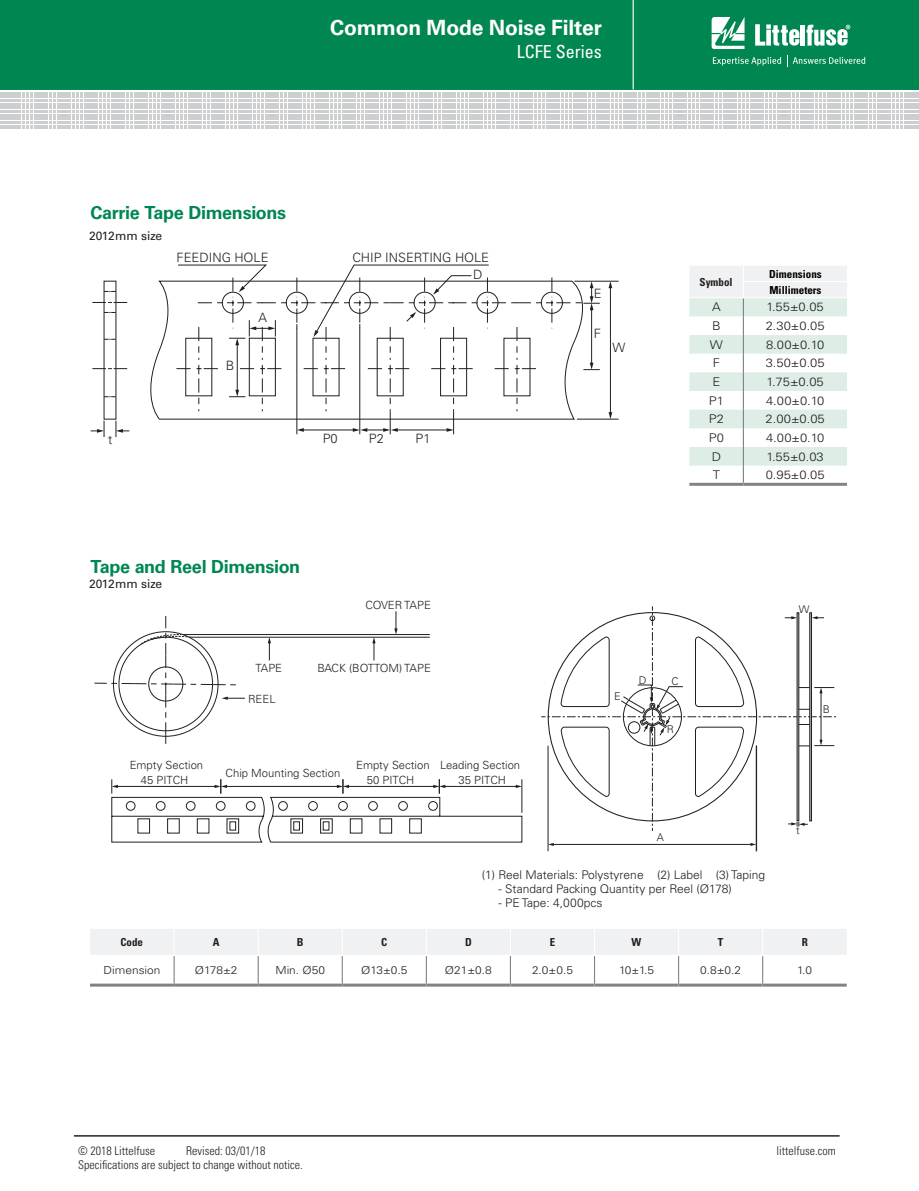
<style>
.page{position:relative;width:919px;height:1191px;background:#fff}
.page>*{position:absolute;margin:0;border:0;box-sizing:border-box;transform-origin:0 0}
.t1{font:700 21px "Univers LT Std";letter-spacing:-.005em;color:#fff}
.Strong_Bold_Body{font:700 18px "Univers LT Std";letter-spacing:-.02em;color:#008751}
.ch_subtitle_L{font:condensed 18px "Univers LT Std";color:#fff}
.t2{font:300 12.9px/17px "Univers LT Std";color:#231f20}
.table_txt{font:300 12px "Univers LT Std";color:#231f20;scale:1.08 1}
.table_txt-2{font:300 12px "Univers LT Std";color:#231f20}
.t3{font:300 condensed 12px "Univers LT Std";color:#231f20}
.Series_Page_Heading{font:12px "Univers LT Std";color:#231f20}
.t4{font:300 11.25px "Univers LT Std";color:#231f20}
.table_txt-3{font:300 10.95px "Univers LT Std";color:#231f20;scale:1.08 1}
.table_hd_ld10_5{font:700 condensed 10.95px "Univers LT Std";color:#000}
.table_hd_ld10_5-2{font:700 condensed 10.95px "Univers LT Std";color:#231f20}
.t5{font:300 10.65px "Univers LT Std";color:#231f20}
</style>
<div class="page">
<svg style="left:0;top:0;width:919px;height:127px;background:#45a27d"></svg>
<hr style="left:74px;top:1135px;width:765px;height:1px;background:#231f20">
<hr style="left:183px;top:634px;width:247px;height:1px;background:#231f20">
<hr style="left:190px;top:637px;width:240px;height:1px;background:#231f20">
<svg style="left:268px;top:637px;width:3px;height:23px"></svg>
<svg style="left:94px;top:616px;width:151px;height:128px"></svg>
<svg style="left:372px;top:637px;width:3px;height:23px"></svg>
<svg style="left:394px;top:611px;width:3px;height:23px"></svg>
<svg style="left:111px;top:779px;width:411px;height:63px"></svg>
<hr style="left:547px;top:745px;width:1px;height:106px;background:#231f20">
<hr style="left:552px;top:844px;width:199px;height:1px;background:#231f20">
<svg style="left:548px;top:843px;width:5px;height:3px"></svg>
<svg style="left:750px;top:843px;width:6px;height:3px"></svg>
<hr style="left:756px;top:745px;width:1px;height:106px;background:#231f20">
<svg style="left:541px;top:606px;width:296px;height:225px"></svg>
<svg style="left:90px;top:929px;width:756px;height:54px"></svg>
<hr style="left:173px;top:929px;width:2px;height:25px;background:#fff">
<hr style="left:257px;top:956px;width:2px;height:27px;background:#808285">
<hr style="left:173px;top:956px;width:2px;height:27px;background:#808285">
<hr style="left:90px;top:983px;width:84px;height:3px;background:#808285">
<hr style="left:174px;top:983px;width:84px;height:3px;background:#808285">
<hr style="left:258px;top:983px;width:84px;height:3px;background:#808285">
<hr style="left:342px;top:983px;width:84px;height:3px;background:#808285">
<hr style="left:426px;top:983px;width:84px;height:3px;background:#808285">
<hr style="left:510px;top:983px;width:84px;height:3px;background:#808285">
<hr style="left:594px;top:983px;width:84px;height:3px;background:#808285">
<hr style="left:678px;top:983px;width:84px;height:3px;background:#808285">
<hr style="left:762px;top:983px;width:84px;height:3px;background:#808285">
<hr style="left:90px;top:954px;width:84px;height:2px;background:#fff">
<hr style="left:174px;top:954px;width:84px;height:2px;background:#fff">
<hr style="left:258px;top:954px;width:84px;height:2px;background:#fff">
<hr style="left:342px;top:954px;width:84px;height:2px;background:#fff">
<hr style="left:426px;top:954px;width:84px;height:2px;background:#fff">
<hr style="left:510px;top:954px;width:84px;height:2px;background:#fff">
<hr style="left:594px;top:954px;width:84px;height:2px;background:#fff">
<hr style="left:678px;top:954px;width:84px;height:2px;background:#fff">
<hr style="left:762px;top:954px;width:84px;height:2px;background:#fff">
<svg style="left:92px;top:302px;width:35px;height:1px"></svg>
<svg style="left:92px;top:368px;width:35px;height:1px"></svg>
<svg style="left:104px;top:339px;width:12px;height:1px"></svg>
<svg style="left:104px;top:396px;width:12px;height:1px"></svg>
<svg style="left:104px;top:312px;width:12px;height:1px"></svg>
<svg style="left:104px;top:291px;width:12px;height:1px"></svg>
<svg style="left:116px;top:421px;width:13px;height:16px"></svg>
<hr style="left:577px;top:419px;width:41px;height:1px;background:#231f20">
<hr style="left:574px;top:281px;width:44px;height:1px;background:#231f20">
<hr style="left:610px;top:287px;width:1px;height:126px;background:#231f20">
<svg style="left:608px;top:281px;width:4px;height:7px"></svg>
<svg style="left:608px;top:412px;width:4px;height:7px"></svg>
<svg style="left:91px;top:421px;width:14px;height:16px"></svg>
<svg style="left:150px;top:280px;width:26px;height:140px"></svg>
<svg style="left:176px;top:264px;width:423px;height:170px"></svg>
<hr style="left:689px;top:483px;width:54px;height:3px;background:#808285">
<hr style="left:743px;top:483px;width:103px;height:3px;background:#808285">
<svg style="left:689px;top:266px;width:157px;height:217px"></svg>
<hr style="left:689px;top:297px;width:54px;height:1px;background:#fff">
<hr style="left:743px;top:297px;width:103px;height:1px;background:#fff">
<p class="t1" style="left:330px;top:16px;width:273px">Common Mode Noise Filter</p>
<p class="ch_subtitle_L" style="left:517px;top:40px;width:86px">LCFE Series</p>
<p class="Strong_Bold_Body" style="left:91px;top:202px;width:197px">Carrie Tape Dimensions</p>
<p class="Series_Page_Heading" style="left:89px;top:229px;width:74px">2012mm size</p>
<p class="t2" style="left:177px;top:249px;width:93px">FEEDING HOLE</p>
<p class="t2" style="left:473px;top:249px;width:18px;text-indent:-121px">CHIP INSERTING HOLE<br>D</p>
<p class="t2" style="left:226px;top:356px;width:10px">B</p>
<p class="t2" style="left:258px;top:309px;width:10px">A</p>
<p class="t2" style="left:108px;top:431px;width:6px">t</p>
<p class="t2" style="left:322px;top:429px;width:17px">P0</p>
<p class="t2" style="left:369px;top:429px;width:17px">P2</p>
<p class="t2" style="left:415px;top:429px;width:17px">P1</p>
<p class="Strong_Bold_Body" style="left:91px;top:556px;width:211px">Tape and Reel Dimension</p>
<p class="Series_Page_Heading" style="left:89px;top:577px;width:74px">2012mm size</p>
<p class="t4" style="left:255px;top:661px;width:28px">TAPE</p>
<p class="t4" style="left:248px;top:692px;width:29px">REEL</p>
<p class="t4" style="left:365px;top:598px;width:67px">COVER TAPE</p>
<p class="t4" style="left:317px;top:661px;width:115px">BACK (BOTTOM) TAPE</p>
<p class="t4" style="left:130px;top:758px;width:75px">Empty Section</p>
<p class="t4" style="left:356px;top:758px;width:166px">Empty Section Leading Section</p>
<p class="t4" style="left:225px;top:766px;width:116px">Chip Mounting Section</p>
<p class="t4" style="left:367px;top:773px;width:49px">50 PITCH</p>
<p class="t4" style="left:458px;top:773px;width:49px">35 PITCH</p>
<p class="t4" style="left:141px;top:773px;width:49px">45 PITCH</p>
<p class="t2" style="left:593px;top:285px;width:9px">E</p>
<p class="t2" style="left:593px;top:325px;width:9px">F</p>
<p class="t2" style="left:612px;top:339px;width:14px">W</p>
<p class="table_hd_ld10_5-2" style="left:699px;top:275px;width:35px">Symbol</p>
<p class="table_hd_ld10_5" style="left:769px;top:267px;width:54px">Dimensions</p>
<p class="table_hd_ld10_5" style="left:769px;top:283px;width:54px">Millimeters</p>
<p class="table_txt" style="left:712px;top:300px;width:9px">A</p>
<p class="table_txt" style="left:766px;top:300px;width:54px">1.55±0.05</p>
<p class="table_txt" style="left:712px;top:318px;width:9px">B</p>
<p class="table_txt" style="left:765px;top:318px;width:56px">2.30±0.05</p>
<p class="table_txt" style="left:709px;top:337px;width:13px">W</p>
<p class="table_txt" style="left:766px;top:337px;width:55px">8.00±0.10</p>
<p class="table_txt" style="left:712px;top:356px;width:8px">F</p>
<p class="table_txt" style="left:765px;top:356px;width:56px">3.50±0.05</p>
<p class="table_txt" style="left:712px;top:374px;width:9px">E</p>
<p class="table_txt" style="left:766px;top:374px;width:54px">1.75±0.05</p>
<p class="table_txt" style="left:708px;top:393px;width:15px">P1</p>
<p class="table_txt" style="left:766px;top:393px;width:55px">4.00±0.10</p>
<p class="table_txt" style="left:708px;top:412px;width:15px">P2</p>
<p class="table_txt" style="left:765px;top:412px;width:56px">2.00±0.05</p>
<p class="table_txt" style="left:708px;top:430px;width:15px">P0</p>
<p class="table_txt" style="left:766px;top:430px;width:55px">4.00±0.10</p>
<p class="table_txt" style="left:711px;top:449px;width:10px">D</p>
<p class="table_txt" style="left:766px;top:449px;width:54px">1.55±0.03</p>
<p class="table_txt" style="left:712px;top:468px;width:8px">T</p>
<p class="table_txt" style="left:765px;top:468px;width:56px">0.95±0.05</p>
<p class="t5" style="left:614px;top:690px;width:8px">E</p>
<p class="t5" style="left:638px;top:674px;width:9px">D</p>
<p class="t5" style="left:671px;top:675px;width:9px">C</p>
<p class="t5" style="left:666px;top:722px;width:9px">R</p>
<p class="t5" style="left:656px;top:831px;width:9px">A</p>
<p class="t5" style="left:798px;top:602px;width:12px">W</p>
<p class="t5" style="left:822px;top:703px;width:9px">B</p>
<p class="t5" style="left:796px;top:824px;width:5px">t</p>
<p class="table_txt-2" style="left:481px;top:867px;width:285px">(1) Reel Materials: Polystyrene (2) Label (3) Taping</p>
<p class="table_txt-2" style="left:498px;top:881px;width:235px">- Standard Packing Quantity per Reel (Ø178)</p>
<p class="table_txt-2" style="left:498px;top:896px;width:105px">- PE Tape: 4,000pcs</p>
<p class="table_hd_ld10_5-2" style="left:120px;top:935px;width:24px">Code</p>
<p class="table_hd_ld10_5-2" style="left:213px;top:935px;width:8px">A</p>
<p class="table_hd_ld10_5-2" style="left:297px;top:935px;width:8px">B</p>
<p class="table_hd_ld10_5-2" style="left:381px;top:935px;width:8px">C</p>
<p class="table_hd_ld10_5-2" style="left:465px;top:935px;width:8px">D</p>
<p class="table_hd_ld10_5-2" style="left:549px;top:935px;width:7px">E</p>
<p class="table_hd_ld10_5-2" style="left:631px;top:935px;width:11px">W</p>
<p class="table_hd_ld10_5-2" style="left:717px;top:935px;width:7px">T</p>
<p class="table_hd_ld10_5-2" style="left:801px;top:935px;width:8px">R</p>
<p class="table_txt-3" style="left:104px;top:963px;width:54px">Dimension</p>
<p class="table_txt-3" style="left:195px;top:963px;width:41px">Ø178±2</p>
<p class="table_txt-3" style="left:275px;top:963px;width:47px">Min. Ø50</p>
<p class="table_txt-3" style="left:361px;top:963px;width:44px">Ø13±0.5</p>
<p class="table_txt-3" style="left:445px;top:963px;width:45px">Ø21±0.8</p>
<p class="table_txt-3" style="left:532px;top:963px;width:39px">2.0±0.5</p>
<p class="table_txt-3" style="left:619px;top:963px;width:34px">10±1.5</p>
<p class="table_txt-3" style="left:700px;top:963px;width:39px">0.8±0.2</p>
<p class="table_txt-3" style="left:797px;top:963px;width:15px">1.0</p>
<p class="t3" style="left:78px;top:1143px;width:78px">© 2018 Littelfuse</p>
<p class="t3" style="left:186px;top:1143px;width:81px">Revised: 03/01/18</p>
<p class="t3" style="left:776px;top:1143px;width:61px">littelfuse.com</p>
<p class="t3" style="left:78px;top:1157px;width:226px">Specifications are subject to change without notice.</p>
</div>
